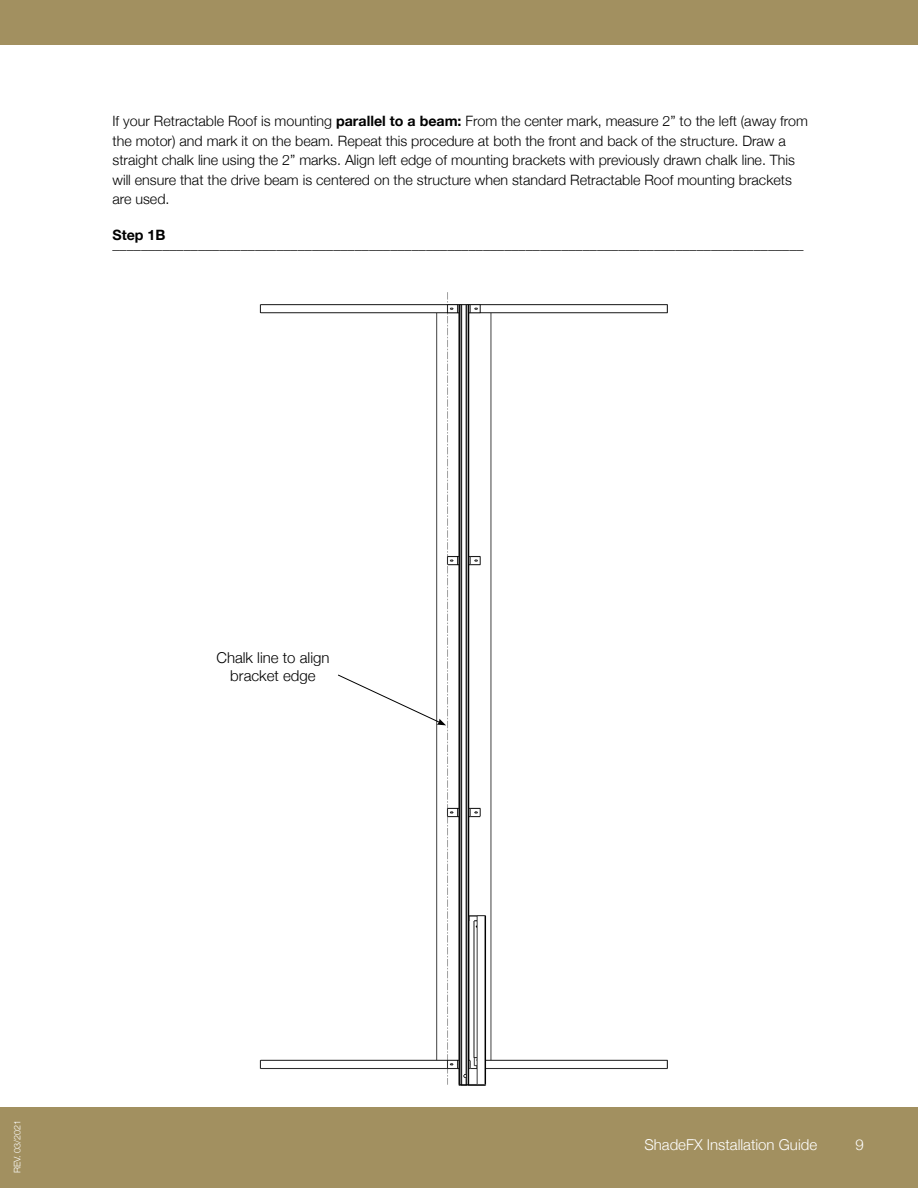
<style>
.page{position:relative;width:918px;height:1188px;background:#fff}
.page>*{position:absolute;margin:0;border:0;box-sizing:border-box;transform-origin:0 0}
.t1{font:300 15px/18px "Helvetica Neue";color:#000;text-align:center}
.t2{font:300 15px "Helvetica Neue";color:#fff}
.t3{font:300 14.25px/19.5px "Helvetica Neue";color:#000}
.t4{font:700 14.25px "Helvetica Neue";color:#000}
.t5{font:300 9px "Helvetica Neue";color:#fff}
.s1{font-weight:700}
</style>
<div class="page">
<div style="left:0;top:0;width:918px;height:45px;background:#a29060"></div>
<div style="left:0;top:1107px;width:918px;height:81px;background:#a29060"></div>
<img style="left:259px;top:292px;width:409px;height:794px">
<div style="left:202px;top:648px;width:142px;height:40px;background:#fff"></div>
<svg style="left:338px;top:675px;width:108px;height:50px"></svg>
<p class="t3" style="left:112px;top:111px;width:697px">If your Retractable Roof is mounting <span class="s1">parallel to a beam:</span> From the center mark, measure 2” to the left (away from the motor) and mark it on the beam. Repeat this procedure at both the front and back of the structure. Draw a straight chalk line using the 2” marks. Align left edge of mounting brackets with previously drawn chalk line. This will ensure that the drive beam is centered on the structure when standard Retractable Roof mounting brackets are used.</p>
<p class="t4" style="left:112px;top:224px;width:55px">Step 1B</p>
<p class="t3" style="left:112px;top:234px;width:693px">_________________________________________________________________________________________________</p>
<p class="t1" style="left:216px;top:647px;width:115px">Chalk line to align bracket edge</p>
<p class="t5" style="left:10px;top:1173px;width:55px;rotate:-90deg">REV. 03/2021</p>
<p class="t2" style="left:644px;top:1133px;width:174px">ShadeFX Installation Guide</p>
<p class="t2" style="left:856px;top:1133px;width:10px">9</p>
</div>
